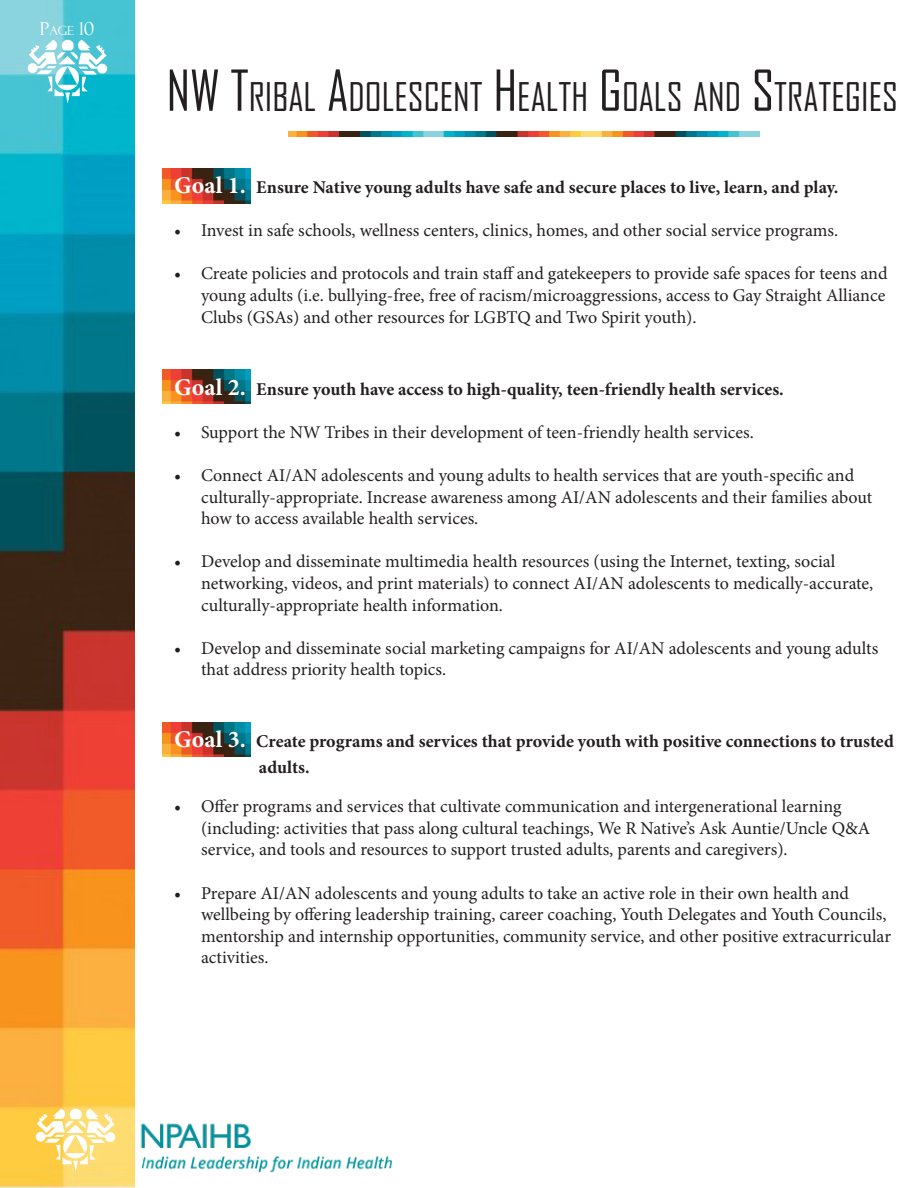
<style>
.page{position:relative;width:918px;height:1188px;background:#fff}
.page>*{position:absolute;margin:0;border:0;box-sizing:border-box;transform-origin:0 0}
.t1{font:37.8px "Agency FB";color:#231f20}
.t2{font:18px/21.6px "Minion Pro";color:#231f20}
.t3{font:18px/21.6px "Minion Pro";letter-spacing:-.035em;color:#231f20}
.t4{font:700 18px/26.1px "Minion Pro";color:#231f20}
.t5{font:12.6px "Felix Titling";color:#fff}
.s1{font-size:18px}
.s2{font-size:54px}
.s3{font-size:24px;color:#fff}
</style>
<div class="page">
<img style="left:140px;top:1123px;width:253px;height:50px">
<img style="left:0;top:1px;width:135px;height:1187px">
<img style="left:23px;top:35px;width:89px;height:74px">
<img style="left:31px;top:1103px;width:90px;height:75px">
<img style="left:162px;top:722px;width:89px;height:35px">
<img style="left:162px;top:369px;width:89px;height:35px">
<img style="left:162px;top:168px;width:89px;height:35px">
<img style="left:289px;top:131px;width:470px;height:6px">
<p class="t5" style="left:40px;top:23px;width:56px"><span class="s1">P</span>age <span class="s1">10</span></p>
<h1 class="t1" style="left:166px;top:74px;width:733px"><span class="s2">NW T</span>RIBAL <span class="s2">A</span>DOLESCENT <span class="s2">H</span> EALTH <span class="s2">G</span>OALS AND <span class="s2">S</span>TRATEGIES</h1>
<p class="t4" style="left:174px;top:174px;width:666px"><span class="s3">Goal 1.</span> Ensure Native young adults have safe and secure places to live, learn, and play.</p>
<p class="t2" style="left:174px;top:220px;width:666px">• Invest in safe schools, wellness centers, clinics, homes, and other social service programs.</p>
<p class="t2" style="left:201px;top:263px;width:688px;text-indent:-27px">• Create policies and protocols and train staff and gatekeepers to provide safe spaces for teens and young adults (i.e. bullying-free, free of racism/microaggressions, access to Gay Straight Alliance<br>Clubs (GSAs) and other resources for LGBTQ and Two Spirit youth).</p>
<p class="t4" style="left:174px;top:376px;width:611px"><span class="s3">Goal 2.</span> Ensure youth have access to high-quality, teen-friendly health services.</p>
<p class="t2" style="left:174px;top:421px;width:581px">• Support the NW Tribes in their development of teen-friendly health services.</p>
<p class="t2" style="left:201px;top:464px;width:673px;text-indent:-27px">• Connect AI/AN adolescents and young adults to health services that are youth-specific and culturally-appropriate. Increase awareness among AI/AN adolescents and their families about how to access available health services.</p>
<p class="t2" style="left:201px;top:551px;width:674px;text-indent:-27px">• Develop and disseminate multimedia health resources (using the Internet, texting, social networking, videos, and print materials) to connect AI/AN adolescents to medically-accurate, culturally-appropriate health information.</p>
<p class="t2" style="left:201px;top:637px;width:679px;text-indent:-27px">• Develop and disseminate social marketing campaigns for AI/AN adolescents and young adults that address priority health topics.</p>
<p class="t4" style="left:259px;top:728px;width:636px;text-indent:-85px"><span class="s3">Goal 3.</span> Create programs and services that provide youth with positive connections to trusted adults.</p>
<p class="t3" style="left:201px;top:796px;width:671px;text-indent:-27px">• Offer programs and services that cultivate communication and intergenerational learning (including: activities that pass along cultural teachings, We R Native’s Ask Auntie/Uncle Q&amp;A service, and tools and resources to support trusted adults, parents and caregivers).</p>
<p class="t2" style="left:201px;top:882px;width:692px;text-indent:-27px">• Prepare AI/AN adolescents and young adults to take an active role in their own health and wellbeing by offering leadership training, career coaching, Youth Delegates and Youth Councils, mentorship and internship opportunities, community service, and other positive extracurricular activities.</p>
</div>
